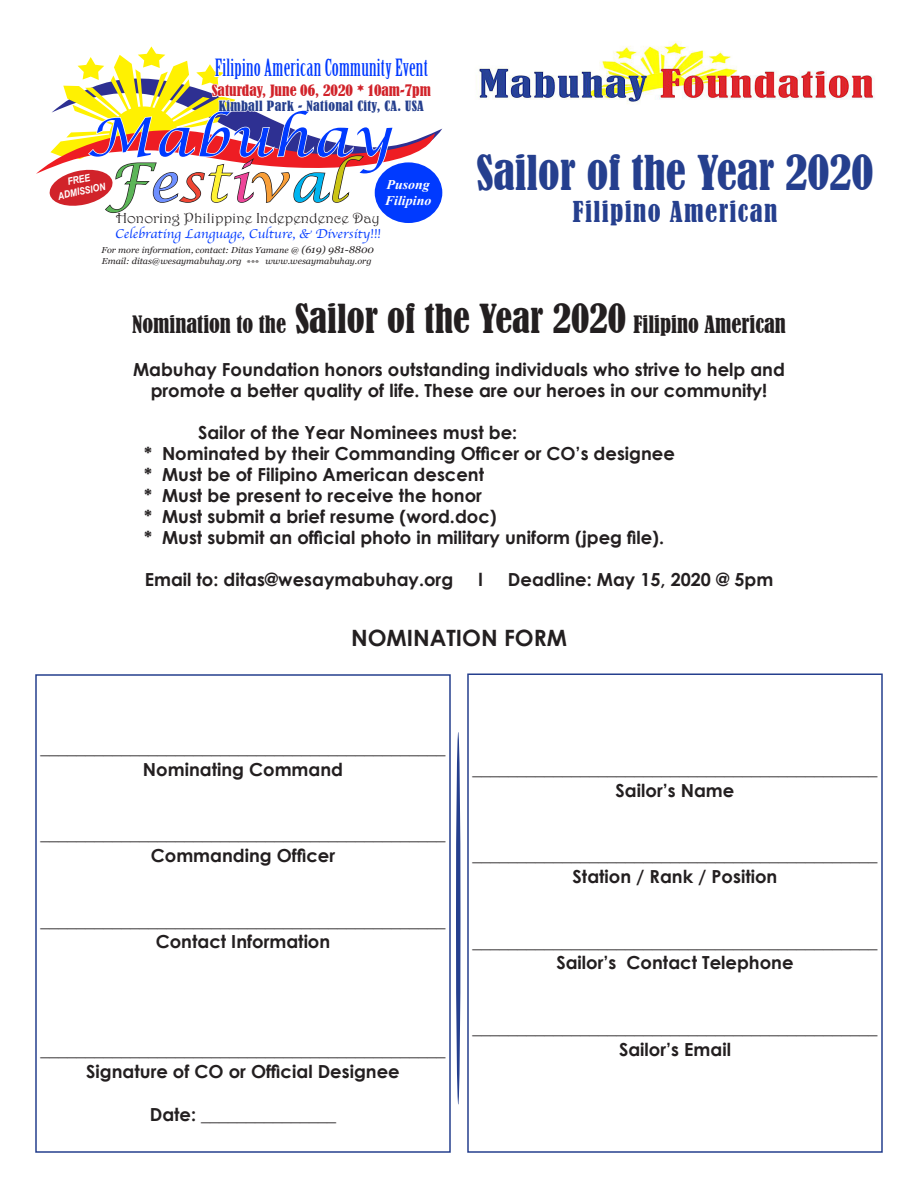
<style>
.page{position:relative;width:918px;height:1188px;background:#fff}
.page>*{position:absolute;margin:0;border:0;box-sizing:border-box;transform-origin:0 0}
.t1{font:italic 53.1px/45.3px "Lucida Calligraphy";color:#003aff;text-align:center;scale:1.05 1}
.t2{font:condensed 45px "Bernard";color:#253f8e}
.t3{font:condensed 27px "Bernard";letter-spacing:.05em;color:#253f8e}
.t4{font:23.25px "Birch Std";letter-spacing:.01em;color:#003aff;scale:1.05 1}
.t5{font:condensed 22.5px "Bernard";color:#231f20}
.t6{font:700 22.5px "Century Gothic";color:#231f20}
.t7{font:700 18px/21.6px "Century Gothic";color:#231f20;text-align:center}
.t8{font:14.55px "Harrington";color:#231f20;scale:1.05 1}
.t9{font:condensed 14.55px "Bernard";color:#d1232a;scale:1.05 1}
.t10{font:13.2px "Apple Chancery";color:#003aff;scale:1.05 1}
.t11{font:condensed 13.2px "Bernard";letter-spacing:.025em;color:#253f8e;scale:1.05 1}
.t12{font:italic 700 13.2px/16.6px "Times New Roman";color:#fff;scale:1.05 1}
.t13{font:italic 700 9.9px/12px "Arial Narrow";color:#fff;text-align:center;scale:1.05 1}
.t14{font:italic 8.55px/10.6px "Georgia";color:#231f20;scale:1.05 1}
.s1{color:#5cb558}
.s2{color:#6e8fff}
.s3{color:#ef4634}
.s4{color:#fff333}
.s5{color:#ed4599}
.s6{color:#f99f38}
.s7{color:#00b5f0}
.s8{color:#cbc414}
.s9{font-size:9.9px}
.s10{font-size:37.5px}
</style>
<div class="page">
<img style="left:478px;top:41px;width:397px;height:63px">
<svg style="left:36px;top:46px;width:406px;height:168px"></svg>
<div style="left:375px;top:162px;width:67px;height:61px;background:#003aff;border-radius:50%"></div>
<div style="left:35px;top:674px;width:416px;height:479px;border:2px solid #253f8e"></div>
<div style="left:467px;top:674px;width:416px;height:479px;border:2px solid #253f8e"></div>
<svg style="left:456px;top:732px;width:4px;height:373px"></svg>
<p class="t4" style="left:215px;top:55px;width:205px">Filipino American Community Event</p>
<p class="t9" style="left:212px;top:82px;width:210px">Saturday, June 06, 2020 * 10am-7pm</p>
<p class="t11" style="left:219px;top:98px;width:197px">Kimball Park - National City, CA. USA</p>
<p class="t1" style="left:87px;top:117px;width:292px">Mabuhay<br><span class="s1">F</span><span class="s2">e</span><span class="s3">s</span><span class="s4">t</span><span class="s5">i</span><span class="s6">v</span><span class="s7">a</span><span class="s8">l</span></p>
<p class="t13" style="left:54px;top:178px;width:48px;rotate:-12deg">FREE<br>ADMISSION</p>
<p class="t12" style="left:385px;top:176px;width:46px">Pusong<br>Filipino</p>
<p class="t8" style="left:116px;top:209px;width:253px">Honoring Philippine Independence Day</p>
<p class="t10" style="left:115px;top:224px;width:254px">Celebrating Language, Culture, &amp; Diversity!!!</p>
<p class="t14" style="left:102px;top:244px;width:261px">For more information, contact: Ditas Yamane @ <span class="s9">(619) 981-8800<br></span>Email: ditas@wesaymabuhay.org *** www.wesaymabuhay.org</p>
<p class="t2" style="left:476px;top:147px;width:399px">Sailor of the Year 2020</p>
<p class="t3" style="left:573px;top:196px;width:206px">Filipino American</p>
<p class="t5" style="left:132px;top:311px;width:655px">Nomination to the <span class="s10">Sailor of the Year 2020</span> Filipino American</p>
<p class="t7" style="left:133px;top:358px;width:653px">Mabuhay Foundation honors outstanding individuals who strive to help and</p>
<p class="t7" style="left:151px;top:379px;width:618px">promote a better quality of life. These are our heroes in our community!</p>
<p class="t7" style="left:198px;top:421px;width:321px">Sailor of the Year Nominees must be:</p>
<p class="t7" style="left:144px;top:442px;width:533px">* Nominated by their Commanding Officer or CO’s designee</p>
<p class="t7" style="left:144px;top:463px;width:342px">* Must be of Filipino American descent</p>
<p class="t7" style="left:144px;top:484px;width:340px">* Must be present to receive the honor</p>
<p class="t7" style="left:144px;top:505px;width:354px">* Must submit a brief resume (word.doc)</p>
<p class="t7" style="left:144px;top:526px;width:522px">* Must submit an official photo in military uniform (jpeg file).</p>
<p class="t7" style="left:145px;top:568px;width:310px">Email to: ditas@wesaymabuhay.org</p>
<p class="t7" style="left:478px;top:568px;width:6px">l</p>
<p class="t7" style="left:508px;top:568px;width:267px">Deadline: May 15, 2020 @ 5pm</p>
<p class="t6" style="left:351px;top:624px;width:218px">NOMINATION FORM</p>
<p class="t7" style="left:40px;top:736px;width:406px">_____________________________________________</p>
<p class="t7" style="left:143px;top:758px;width:202px">Nominating Command</p>
<p class="t7" style="left:40px;top:823px;width:406px">_____________________________________________</p>
<p class="t7" style="left:151px;top:844px;width:186px">Commanding Officer</p>
<p class="t7" style="left:40px;top:909px;width:406px">_____________________________________________</p>
<p class="t7" style="left:156px;top:931px;width:176px">Contact Information</p>
<p class="t7" style="left:40px;top:1039px;width:406px">_____________________________________________<br>Signature of CO or Official Designee</p>
<p class="t7" style="left:150px;top:1104px;width:188px">Date: _______________</p>
<p class="t7" style="left:472px;top:757px;width:406px">_____________________________________________</p>
<p class="t7" style="left:616px;top:779px;width:120px">Sailor’s Name</p>
<p class="t7" style="left:472px;top:844px;width:406px">_____________________________________________</p>
<p class="t7" style="left:573px;top:865px;width:206px">Station / Rank / Position</p>
<p class="t7" style="left:472px;top:930px;width:406px">_____________________________________________</p>
<p class="t7" style="left:556px;top:952px;width:239px">Sailor’s Contact Telephone</p>
<p class="t7" style="left:472px;top:1016px;width:406px">_____________________________________________</p>
<p class="t7" style="left:619px;top:1038px;width:113px">Sailor’s Email</p>
</div>
